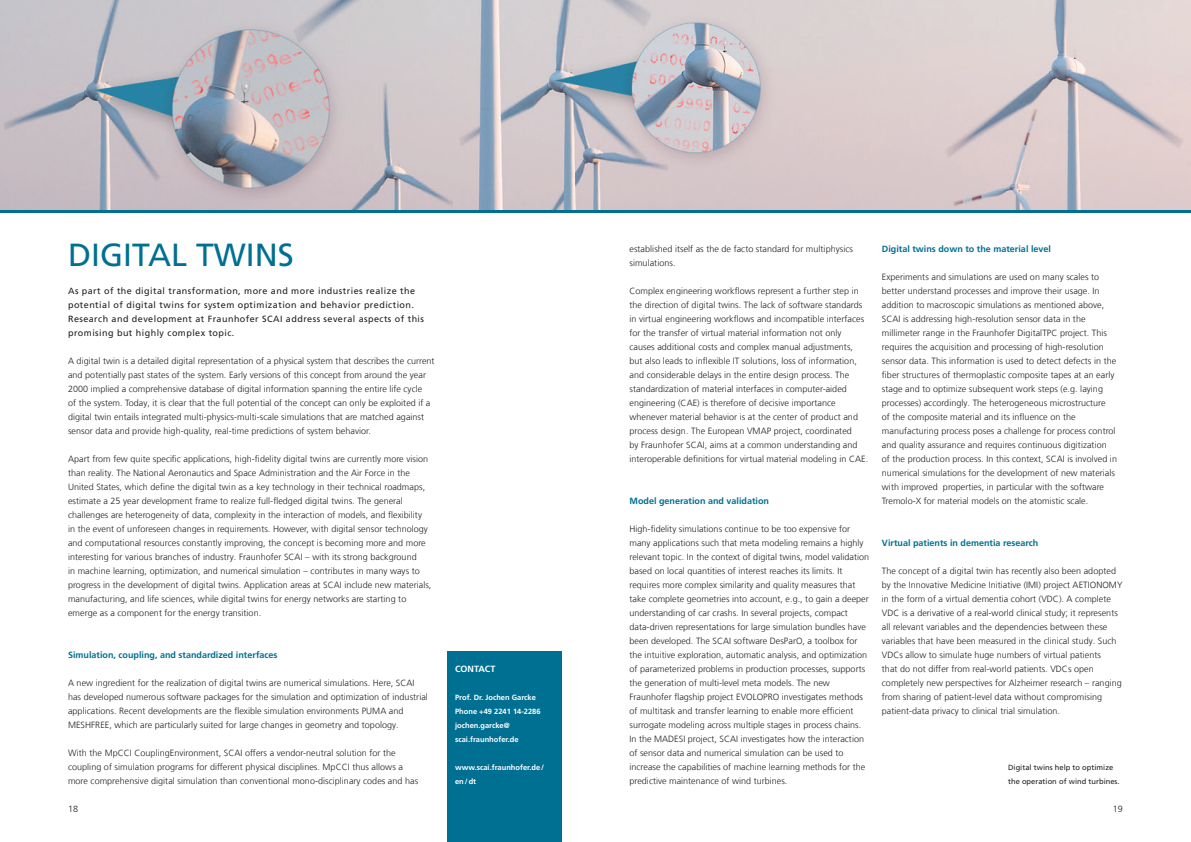
<style>
.page{position:relative;width:1191px;height:842px;background:#fff}
.page>*{position:absolute;margin:0;border:0;box-sizing:border-box;transform-origin:0 0}
.t1{font:32px "Frutiger LT Com";color:#007092}
.t2{font:300 9px/14px "Frutiger LT Com";letter-spacing:.005em;color:#231f20}
.t3{font:9px/14px "Frutiger LT Com";letter-spacing:.05em;color:#231f20}
.t4{font:700 9px "Frutiger LT Com";color:#007092}
.t5{font:700 9px "Frutiger LT Com";color:#fff}
.t6{font:700 7.5px/14px "Frutiger LT Com";color:#fff}
.t7{font:7.5px/14px "Frutiger LT Com";letter-spacing:.005em;color:#231f20}
</style>
<div class="page">
<img style="left:0;top:0;width:1191px;height:210px">
<hr style="left:0;top:210px;width:1191px;height:3px;background:#007092">
<div style="left:446px;top:651px;width:115px;height:191px;background:#007092"></div>
<h1 class="t1" style="left:68px;top:236px;width:227px">DIGITAL TWINS</h1>
<p class="t3" style="left:68px;top:284px;width:357px">As part of the digital transformation, more and more industries realize the potential of digital twins for system optimization and behavior prediction.<br>Research and development at Fraunhofer SCAI address several aspects of this promising but highly complex topic.</p>
<p class="t2" style="left:68px;top:354px;width:368px">A digital twin is a detailed digital representation of a physical system that describes the current and potentially past states of the system. Early versions of this concept from around the year 2000 implied a comprehensive database of digital information spanning the entire life cycle<br>of the system. Today, it is clear that the full potential of the concept can only be exploited if a digital twin entails integrated multi-physics-multi-scale simulations that are matched against sensor data and provide high-quality, real-time predictions of system behavior.</p>
<p class="t2" style="left:68px;top:452px;width:365px">Apart from few quite specific applications, high-fidelity digital twins are currently more vision than reality. The National Aeronautics and Space Administration and the Air Force in the United States, which define the digital twin as a key technology in their technical roadmaps, estimate a 25 year development frame to realize full-fledged digital twins. The general challenges are heterogeneity of data, complexity in the interaction of models, and flexibility<br>in the event of unforeseen changes in requirements. However, with digital sensor technology and computational resources constantly improving, the concept is becoming more and more interesting for various branches of industry. Fraunhofer SCAI – with its strong background<br>in machine learning, optimization, and numerical simulation – contributes in many ways to progress in the development of digital twins. Application areas at SCAI include new materials, manufacturing, and life sciences, while digital twins for energy networks are starting to emerge as a component for the energy transition.</p>
<p class="t4" style="left:68px;top:650px;width:211px">Simulation, coupling, and standardized interfaces</p>
<p class="t2" style="left:68px;top:676px;width:361px">A new ingredient for the realization of digital twins are numerical simulations. Here, SCAI has developed numerous software packages for the simulation and optimization of industrial applications. Recent developments are the flexible simulation environments PUMA and MESHFREE, which are particularly suited for large changes in geometry and topology.</p>
<p class="t2" style="left:68px;top:746px;width:352px">With the MpCCI CouplingEnvironment, SCAI offers a vendor-neutral solution for the coupling of simulation programs for different physical disciplines. MpCCI thus allows a more comprehensive digital simulation than conventional mono-disciplinary codes and has</p>
<p class="t5" style="left:455px;top:664px;width:42px">CONTACT</p>
<p class="t6" style="left:455px;top:690px;width:87px">Prof. Dr. Jochen Garcke<br>Phone +49 2241 14-2286 jochen.garcke@ scai.fraunhofer.de</p>
<p class="t6" style="left:455px;top:760px;width:91px">www.scai.fraunhofer.de/ en/dt</p>
<p class="t2" style="left:629px;top:242px;width:225px">established itself as the de facto standard for multiphysics simulations.</p>
<p class="t2" style="left:629px;top:284px;width:240px">Complex engineering workflows represent a further step in the direction of digital twins. The lack of software standards in virtual engineering workflows and incompatible interfaces for the transfer of virtual material information not only causes additional costs and complex manual adjustments, but also leads to inflexible IT solutions, loss of information, and considerable delays in the entire design process. The standardization of material interfaces in computer-aided engineering (CAE) is therefore of decisive importance whenever material behavior is at the center of product and process design. The European VMAP project, coordinated<br>by Fraunhofer SCAI, aims at a common understanding and interoperable definitions for virtual material modeling in CAE.</p>
<p class="t4" style="left:629px;top:496px;width:141px">Model generation and validation</p>
<p class="t2" style="left:629px;top:522px;width:241px">High-fidelity simulations continue to be too expensive for many applications such that meta modeling remains a highly relevant topic. In the context of digital twins, model validation based on local quantities of interest reaches its limits. It requires more complex similarity and quality measures that take complete geometries into account, e.g., to gain a deeper understanding of car crashs. In several projects, compact data-driven representations for large simulation bundles have been developed. The SCAI software DesParO, a toolbox for the intuitive exploration, automatic analysis, and optimization of parameterized problems in production processes, supports the generation of multi-level meta models. The new Fraunhofer flagship project EVOLOPRO investigates methods of multitask and transfer learning to enable more efficient surrogate modeling across multiple stages in process chains.<br>In the MADESI project, SCAI investigates how the interaction of sensor data and numerical simulation can be used to increase the capabilities of machine learning methods for the predictive maintenance of wind turbines.</p>
<p class="t4" style="left:882px;top:244px;width:171px">Digital twins down to the material level</p>
<p class="t2" style="left:882px;top:270px;width:237px">Experiments and simulations are used on many scales to better understand processes and improve their usage. In addition to macroscopic simulations as mentioned above, SCAI is addressing high-resolution sensor data in the millimeter range in the Fraunhofer DigitalTPC project. This requires the acquisition and processing of high-resolution sensor data. This information is used to detect defects in the fiber structures of thermoplastic composite tapes at an early stage and to optimize subsequent work steps (e.g. laying processes) accordingly. The heterogeneous microstructure<br>of the composite material and its influence on the manufacturing process poses a challenge for process control and quality assurance and requires continuous digitization of the production process. In this context, SCAI is involved in numerical simulations for the development of new materials with improved properties, in particular with the software Tremolo-X for material models on the atomistic scale.</p>
<p class="t4" style="left:882px;top:538px;width:158px">Virtual patients in dementia research</p>
<p class="t2" style="left:882px;top:564px;width:242px">The concept of a digital twin has recently also been adopted by the Innovative Medicine Initiative (IMI) project AETIONOMY in the form of a virtual dementia cohort (VDC). A complete VDC is a derivative of a real-world clinical study; it represents all relevant variables and the dependencies between these variables that have been measured in the clinical study. Such VDCs allow to simulate huge numbers of virtual patients<br>that do not differ from real-world patients. VDCs open completely new perspectives for Alzheimer research – ranging from sharing of patient-level data without compromising patient-data privacy to clinical trial simulation.</p>
<p class="t7" style="left:1008px;top:760px;width:113px">Digital twins help to optimize the operation of wind turbines.</p>
<p class="t2" style="left:68px;top:802px;width:12px">18</p>
<p class="t2" style="left:1112px;top:802px;width:12px">19</p>
</div>
